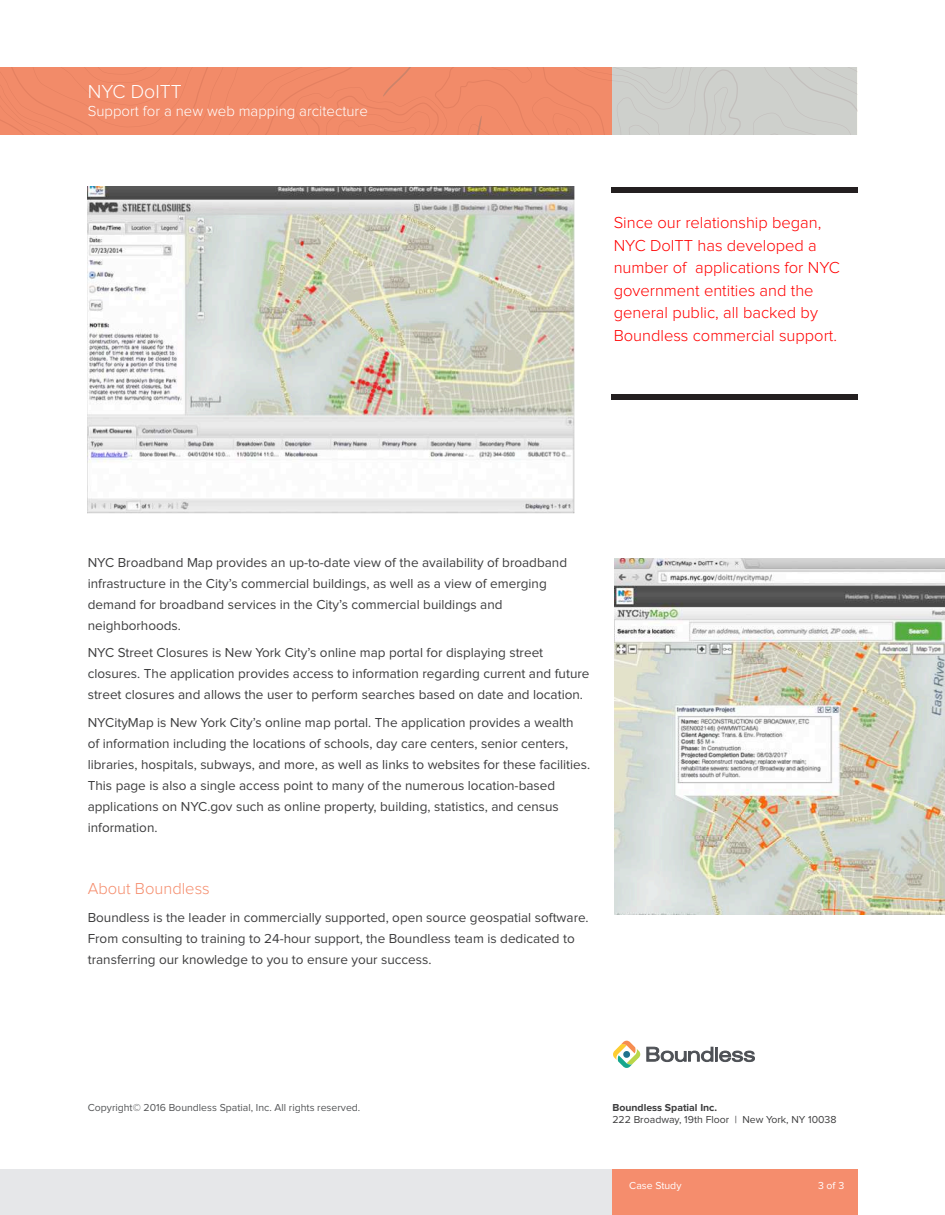
<style>
.page{position:relative;width:945px;height:1215px;background:#fff}
.page>*{position:absolute;margin:0;border:0;box-sizing:border-box;transform-origin:0 0}
.t1{font:300 19.5px "Proxima Nova";color:#fff}
.t2{font:300 16.5px/22.5px "Proxima Nova";color:#f00}
.t3{font:300 16.5px "Proxima Nova";color:#f58d6d}
.t4{font:300 15px "Proxima Nova";color:#fff}
.t5{font:13.5px/21px "Proxima Nova";color:#3e3e3f}
.t6{font:10.5px "Proxima Nova";color:#545557}
.t7{font:10.5px "Proxima Nova";color:#3e3e3f}
.t8{font:700 10.5px "Proxima Nova";color:#3e3e3f}
.t9{font:10.5px "Proxima Nova";color:#fff}
</style>
<div class="page">
<div style="left:1px;top:1169px;width:857px;height:46px;background:#e6e7e9"></div>
<div style="left:612px;top:1169px;width:246px;height:46px;background:#f58d6d"></div>
<div style="left:13px;top:67px;width:62px;height:68px;background:#f28b69"></div>
<svg style="left:75px;top:67px;width:782px;height:68px;background:#e59f87"></svg>
<svg style="left:647px;top:1047px;width:108px;height:15px"></svg>
<svg style="left:613px;top:1041px;width:27px;height:27px"></svg>
<div style="left:612px;top:394px;width:246px;height:6px;background:#231f20"></div>
<div style="left:612px;top:187px;width:246px;height:6px;background:#231f20"></div>
<img style="left:88px;top:186px;width:487px;height:328px">
<img style="left:614px;top:558px;width:331px;height:356px">
<h1 class="t1" style="left:88px;top:83px;width:96px">NYC DoITT</h1>
<p class="t4" style="left:88px;top:104px;width:282px">Support for a new web mapping arcitecture</p>
<p class="t2" style="left:614px;top:212px;width:228px">Since our relationship began,<br>NYC DoITT has developed a number of applications for NYC government entities and the general public, all backed by<br>Boundless commercial support.</p>
<p class="t5" style="left:88px;top:552px;width:481px">NYC Broadband Map provides an up-to-date view of the availability of broadband infrastructure in the City’s commercial buildings, as well as a view of emerging demand for broadband services in the City’s commercial buildings and neighborhoods.</p>
<p class="t5" style="left:88px;top:643px;width:503px">NYC Street Closures is New York City’s online map portal for displaying street closures. The application provides access to information regarding current and future street closures and allows the user to perform searches based on date and location.</p>
<p class="t5" style="left:88px;top:713px;width:504px">NYCityMap is New York City’s online map portal. The application provides a wealth<br>of information including the locations of schools, day care centers, senior centers, libraries, hospitals, subways, and more, as well as links to websites for these facilities.<br>This page is also a single access point to many of the numerous location-based applications on NYC.gov such as online property, building, statistics, and census information.</p>
<p class="t3" style="left:88px;top:882px;width:124px">About Boundless</p>
<p class="t5" style="left:88px;top:908px;width:503px">Boundless is the leader in commercially supported, open source geospatial software.<br>From consulting to training to 24-hour support, the Boundless team is dedicated to transferring our knowledge to you to ensure your success.</p>
<p class="t6" style="left:88px;top:1103px;width:274px">Copyright© 2016 Boundless Spatial, Inc. All rights reserved.</p>
<p class="t8" style="left:612px;top:1103px;width:106px">Boundless Spatial Inc.</p>
<p class="t7" style="left:612px;top:1115px;width:226px">222 Broadway, 19th Floor | New York, NY 10038</p>
<p class="t9" style="left:629px;top:1182px;width:54px">Case Study</p>
<p class="t9" style="left:818px;top:1182px;width:28px">3 of 3</p>
</div>
